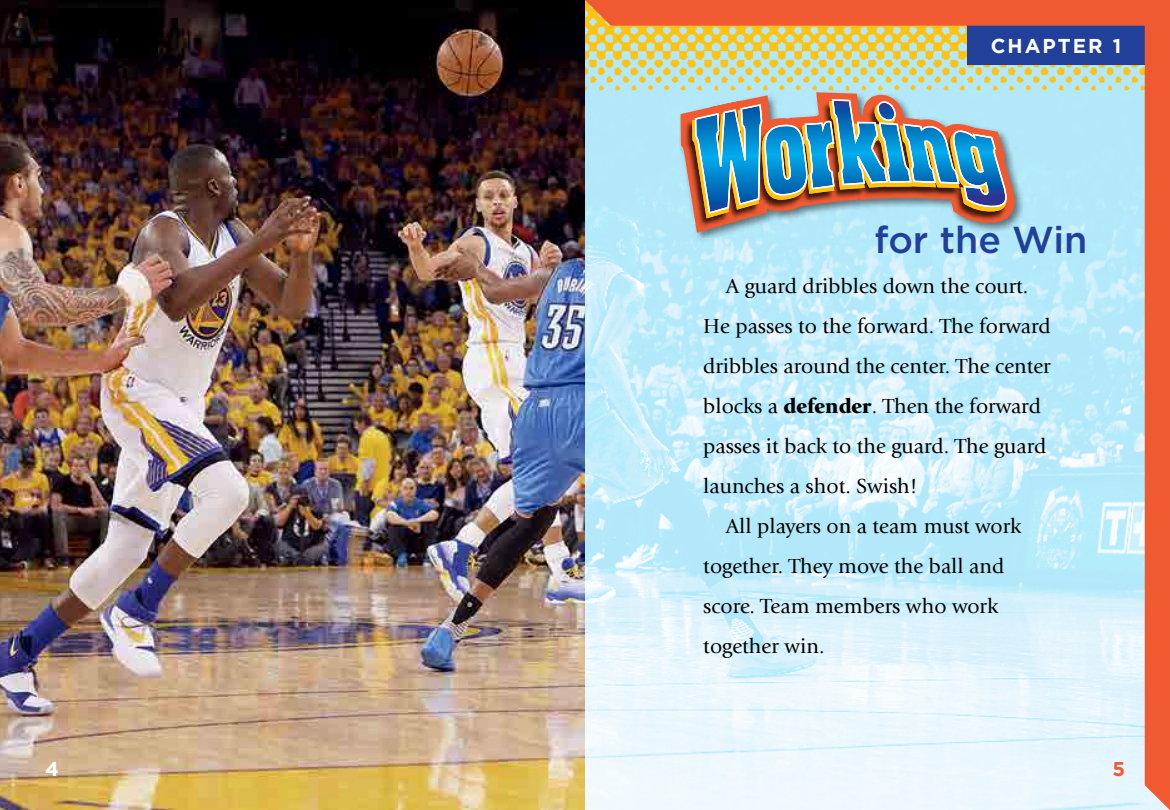
<style>
.page{position:relative;width:1170px;height:810px;background:#fff}
.page>*{position:absolute;margin:0;border:0;box-sizing:border-box;transform-origin:0 0}
.t1{font:500 37.5px "Gotham";color:#21409a}
.t2{font:21.25px/40px "Giovanni";color:#000}
.t3{font:700 20px "Gotham";letter-spacing:.1em;color:#fff}
.t4{font:700 20px "Gotham";color:#fff}
.t5{font:700 20px "Gotham";color:#f15a31}
.s1{font-weight:900}
</style>
<div class="page">
<img style="left:0;top:0;width:585px;height:810px">
<svg style="left:585px;top:0;width:585px;height:810px;background:#cddee2"></svg>
<div style="left:677px;top:90px;width:349px;height:152px;background:#000;opacity:.5"></div>
<svg style="left:678px;top:80px;width:341px;height:154px;background:#8ca7ad"></svg>
<p class="t3" style="left:991px;top:34px;width:132px">CHAPTER 1</p>
<h1 class="t1" style="left:875px;top:216px;width:214px">for the Win</h1>
<p class="t2" style="left:703px;top:266px;width:349px;text-indent:23px">A guard dribbles down the court.<br>He passes to the forward. The forward dribbles around the center. The center blocks a <span class="s1">defender</span>. Then the forward passes it back to the guard. The guard launches a shot. Swish!</p>
<p class="t2" style="left:703px;top:506px;width:320px;text-indent:23px">All players on a team must work together. They move the ball and score. Team members who work together win.</p>
<p class="t4" style="left:45px;top:758px;width:15px">4</p>
<p class="t5" style="left:1112px;top:758px;width:14px">5</p>
</div>
